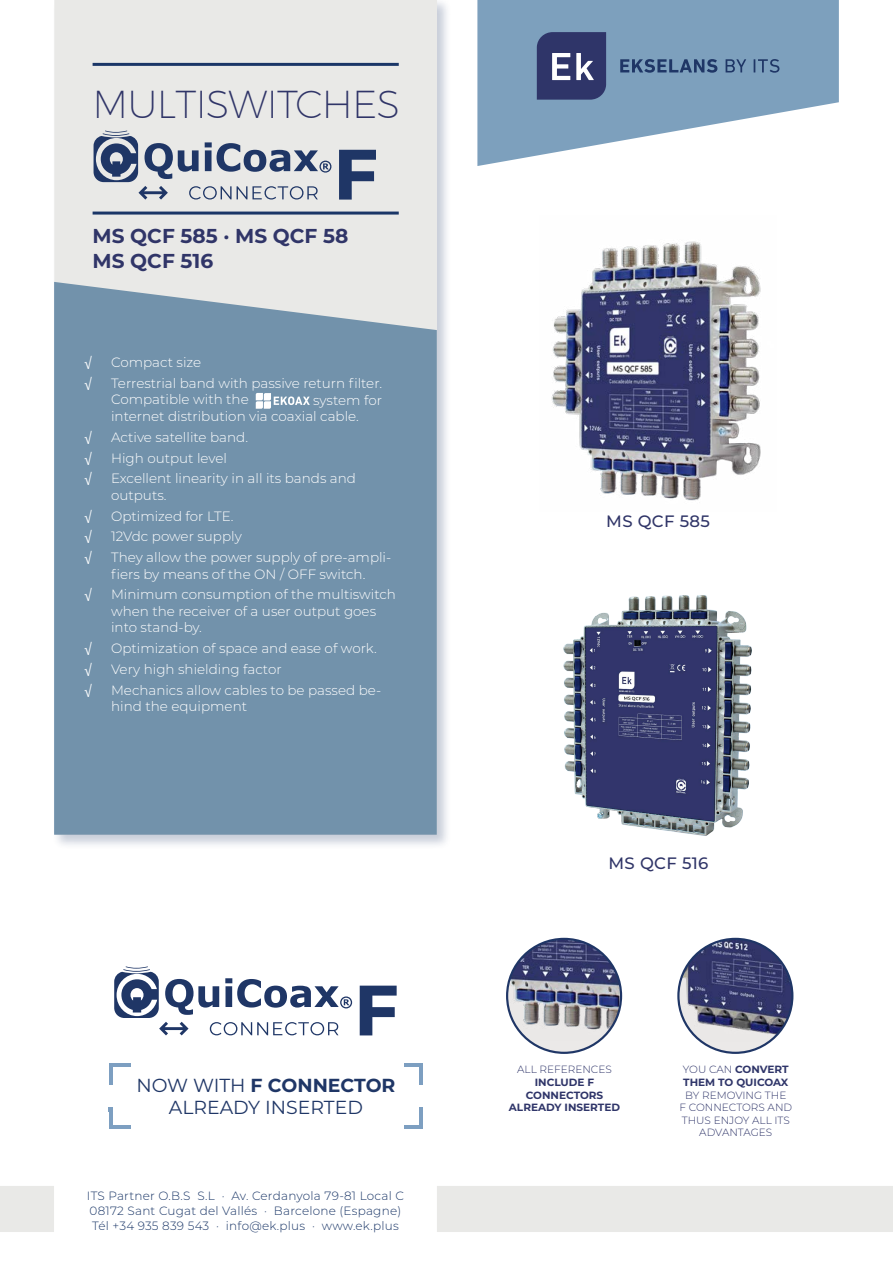
<style>
.page{position:relative;width:893px;height:1263px;background:#fff}
.page>*{position:absolute;margin:0;border:0;box-sizing:border-box;transform-origin:0 0}
.t1{font:200 39px "Montserrat";letter-spacing:-.02em;color:#303568}
.t2{font:700 20.1px/24.2px "Montserrat";color:#303568}
.t3{font:18.9px/22.6px "Montserrat";color:#1f3666;text-align:center}
.t4{font:500 16.5px "Montserrat";letter-spacing:.02em;color:#303568}
.t5{font:300 13.5px/16.5px "Montserrat";color:#fff}
.t6{font:13.5px "Helvetica Neue LT Std";color:#fff}
.t7{font:300 12px/15px "Montserrat";letter-spacing:.02em;color:#1a3667}
.t8{font:300 10.5px/12.6px "Montserrat";color:#2f3569;text-align:center}
.t9{font:700 10.5px/12.6px "Montserrat";color:#2f3569;text-align:center}
.s1{font-weight:700}
.s2{font-weight:300}
</style>
<div class="page">
<div style="left:52px;top:0;width:399px;height:849px;background:#1f3666;opacity:.25"></div>
<div style="left:54px;top:0;width:383px;height:282px;background:#e9e9e7"></div>
<div style="left:54px;top:282px;width:383px;height:553px;background:#7292ab"></div>
<hr style="left:93px;top:63px;width:306px;height:3px;background:#1a3667">
<hr style="left:93px;top:212px;width:306px;height:3px;background:#1a3667">
<svg style="left:256px;top:393px;width:54px;height:16px"></svg>
<svg style="left:477px;top:0;width:362px;height:166px;fill:#7da0bd"></svg>
<svg style="left:537px;top:32px;width:69px;height:68px;background:#484e7c"></svg>
<svg style="left:620px;top:59px;width:97px;height:14px"></svg>
<svg style="left:726px;top:59px;width:20px;height:13px"></svg>
<svg style="left:754px;top:59px;width:25px;height:14px"></svg>
<div style="left:0;top:1186px;width:54px;height:46px;background:#e9e9e7"></div>
<div style="left:437px;top:1186px;width:456px;height:46px;background:#e9e9e7"></div>
<img style="left:551px;top:241px;width:210px;height:260px">
<svg style="left:507px;top:939px;width:114px;height:114px"></svg>
<img style="left:507px;top:939px;width:114px;height:103px">
<div style="left:506px;top:938px;width:116px;height:116px;border:2px solid #1f3666;border-radius:50%"></div>
<svg style="left:678px;top:939px;width:114px;height:114px"></svg>
<img style="left:678px;top:939px;width:114px;height:104px">
<div style="left:677px;top:938px;width:116px;height:116px;border:2px solid #1f3666;border-radius:50%"></div>
<svg style="left:405px;top:1063px;width:18px;height:22px"></svg>
<svg style="left:109px;top:1063px;width:22px;height:22px"></svg>
<svg style="left:108px;top:1108px;width:23px;height:21px"></svg>
<svg style="left:418px;top:1108px;width:5px;height:21px"></svg>
<hr style="left:405px;top:1125px;width:13px;height:4px;background:#7d9fc1">
<svg style="left:360px;top:986px;width:37px;height:49px"></svg>
<svg style="left:114px;top:966px;width:238px;height:69px"></svg>
<svg style="left:339px;top:150px;width:37px;height:50px;background:#727f9b"></svg>
<svg style="left:94px;top:131px;width:237px;height:69px;background:#b4bac5"></svg>
<img style="left:563px;top:595px;width:189px;height:241px">
<h1 class="t1" style="left:93px;top:80px;width:309px">MULTISWITCHES</h1>
<h2 class="t2" style="left:93px;top:223px;width:257px">MS QCF 585 · MS QCF 58<br>MS QCF 516</h2>
<p class="t6" style="left:84px;top:354px;width:9px">√</p>
<p class="t5" style="left:111px;top:354px;width:92px">Compact size</p>
<p class="t6" style="left:84px;top:375px;width:9px">√</p>
<p class="t5" style="left:111px;top:374px;width:273px">Terrestrial band with passive return filter.<br>Compatible with the</p>
<p class="t5" style="left:111px;top:391px;width:272px;text-indent:202px">system for internet distribution via coaxial cable.</p>
<p class="t6" style="left:84px;top:429px;width:9px">√</p>
<p class="t5" style="left:111px;top:428px;width:138px">Active satellite band.</p>
<p class="t6" style="left:84px;top:450px;width:9px">√</p>
<p class="t5" style="left:111px;top:449px;width:117px">High output level</p>
<p class="t6" style="left:84px;top:470px;width:9px">√</p>
<p class="t5" style="left:111px;top:470px;width:246px">Excellent linearity in all its bands and outputs.</p>
<p class="t6" style="left:84px;top:508px;width:9px">√</p>
<p class="t5" style="left:111px;top:507px;width:124px">Optimized for LTE.</p>
<p class="t6" style="left:84px;top:528px;width:9px">√</p>
<p class="t5" style="left:111px;top:528px;width:132px">12Vdc power supply</p>
<p class="t6" style="left:84px;top:549px;width:9px">√</p>
<p class="t5" style="left:111px;top:548px;width:282px">They allow the power supply of pre-ampli&shy;fiers by means of the ON / OFF switch.</p>
<p class="t6" style="left:84px;top:586px;width:9px">√</p>
<p class="t5" style="left:111px;top:586px;width:286px">Minimum consumption of the multiswitch when the receiver of a user output goes into stand-by.</p>
<p class="t6" style="left:84px;top:640px;width:9px">√</p>
<p class="t5" style="left:111px;top:639px;width:267px">Optimization of space and ease of work.</p>
<p class="t6" style="left:84px;top:661px;width:9px">√</p>
<p class="t5" style="left:111px;top:660px;width:172px">Very high shielding factor</p>
<p class="t6" style="left:84px;top:682px;width:9px">√</p>
<p class="t5" style="left:111px;top:681px;width:272px">Mechanics allow cables to be passed be&shy;hind the equipment</p>
<h3 class="t3" style="left:136px;top:1073px;width:261px">NOW WITH <span class="s1">F CONNECTOR<br></span>ALREADY INSERTED</h3>
<p class="t7" style="left:87px;top:1187px;width:319px">ITS Partner O.B.S S.L · Av. Cerdanyola 79-81 Local C<br>08172 Sant Cugat del Vallés · Barcelone (Espagne)<br>Tél +34 935 839 543 · info@ek.plus · www.ek.plus</p>
<p class="t4" style="left:606px;top:510px;width:105px">MS QCF 585</p>
<p class="t4" style="left:609px;top:851px;width:101px">MS QCF 516</p>
<p class="t8" style="left:517px;top:1063px;width:96px">ALL REFERENCES</p>
<p class="t9" style="left:509px;top:1075px;width:113px">INCLUDE F<br>CONNECTORS<br>ALREADY INSERTED</p>
<p class="t9" style="left:683px;top:1063px;width:107px;text-align:left"><span class="s2">YOU CAN</span> CONVERT<br>THEM TO QUICOAX</p>
<p class="t8" style="left:679px;top:1088px;width:114px">BY REMOVING THE<br>F CONNECTORS AND<br>THUS ENJOY ALL ITS<br>ADVANTAGES</p>
</div>
